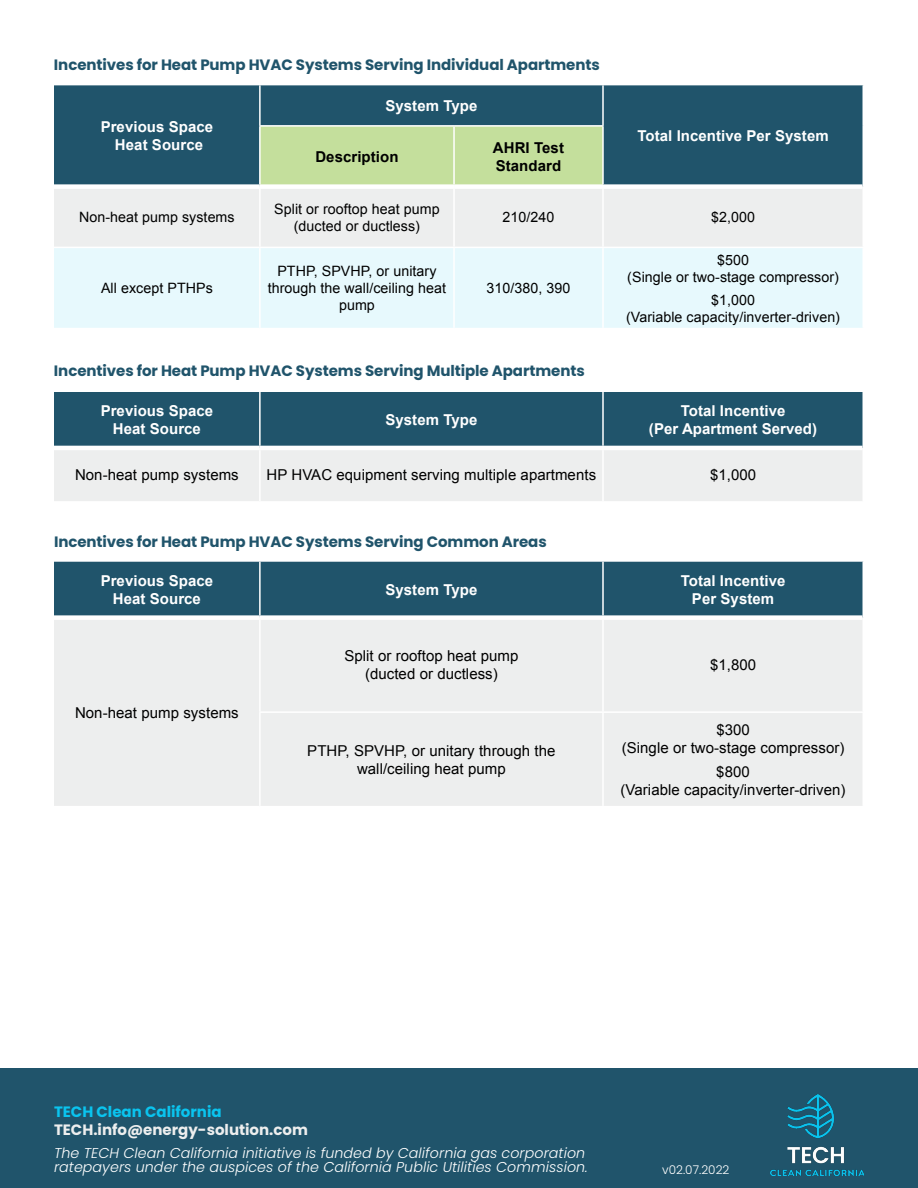
<style>
.page{position:relative;width:918px;height:1188px;background:#fff}
.page>*{position:absolute;margin:0;border:0;box-sizing:border-box;transform-origin:0 0}
.t1{font:15px/18px "Arial";letter-spacing:.005em;color:#000;text-align:center}
.t2{font:700 15px/18px "Arial";letter-spacing:.005em;color:#fff;text-align:center}
.t3{font:700 15px "Poppins";letter-spacing:-.005em;color:#20546b}
.t4{font:700 15px "Poppins";color:#edeeee}
.t5{font:700 15px/18px "Arial";letter-spacing:.005em;color:#000}
.t6{font:700 15px "Poppins";color:#0ac4ef}
.t7{font:14.25px/17.1px "Arial";letter-spacing:.005em;color:#000;text-align:center}
.t8{font:italic 300 14.25px/13.5px "Poppins";letter-spacing:.005em;color:#fff}
.t9{font:300 12px "Poppins";letter-spacing:.005em;color:#fff}
</style>
<div class="page">
<div style="left:0;top:1068px;width:918px;height:120px;background:#20546b"></div>
<img style="left:770px;top:1094px;width:94px;height:81px">
<div style="left:54px;top:562px;width:808px;height:53px;background:#20546b"></div>
<div style="left:54px;top:620px;width:808px;height:186px;background:#edeeee"></div>
<hr style="left:259px;top:562px;width:2px;height:53px;background:#fff">
<hr style="left:602px;top:562px;width:2px;height:53px;background:#fff">
<hr style="left:259px;top:620px;width:2px;height:91px;background:#fff">
<hr style="left:602px;top:620px;width:2px;height:91px;background:#fff">
<hr style="left:259px;top:711px;width:344px;height:2px;background:#fff">
<hr style="left:259px;top:713px;width:2px;height:93px;background:#fff">
<hr style="left:603px;top:711px;width:261px;height:2px;background:#fff">
<hr style="left:602px;top:713px;width:2px;height:93px;background:#fff">
<div style="left:54px;top:392px;width:808px;height:54px;background:#20546b"></div>
<div style="left:54px;top:450px;width:808px;height:51px;background:#edeeee"></div>
<hr style="left:259px;top:392px;width:2px;height:54px;background:#fff">
<hr style="left:602px;top:392px;width:2px;height:54px;background:#fff">
<hr style="left:259px;top:450px;width:2px;height:51px;background:#fff">
<hr style="left:602px;top:450px;width:2px;height:51px;background:#fff">
<div style="left:54px;top:85px;width:808px;height:99px;background:#20546b"></div>
<div style="left:261px;top:127px;width:341px;height:57px;background:#c4df9c"></div>
<div style="left:54px;top:189px;width:808px;height:58px;background:#edeeee"></div>
<div style="left:54px;top:248px;width:808px;height:80px;background:#e7f9fd"></div>
<hr style="left:259px;top:85px;width:2px;height:40px;background:#fff">
<hr style="left:602px;top:85px;width:2px;height:40px;background:#fff">
<hr style="left:259px;top:125px;width:195px;height:2px;background:#fff">
<hr style="left:259px;top:127px;width:2px;height:57px;background:#fff">
<hr style="left:454px;top:125px;width:150px;height:2px;background:#fff">
<hr style="left:453px;top:127px;width:2px;height:57px;background:#fff">
<hr style="left:602px;top:127px;width:2px;height:57px;background:#fff">
<hr style="left:259px;top:189px;width:2px;height:58px;background:#fff">
<hr style="left:453px;top:189px;width:2px;height:58px;background:#fff">
<hr style="left:602px;top:189px;width:2px;height:58px;background:#fff">
<hr style="left:259px;top:248px;width:2px;height:80px;background:#fff">
<hr style="left:453px;top:248px;width:2px;height:80px;background:#fff">
<hr style="left:602px;top:248px;width:2px;height:80px;background:#fff">
<p class="t3" style="left:54px;top:56px;width:547px">Incentives for Heat Pump HVAC Systems Serving Individual Apartments</p>
<p class="t2" style="left:101px;top:119px;width:114px">Previous Space<br>Heat Source</p>
<p class="t2" style="left:385px;top:97px;width:94px">System Type</p>
<p class="t5" style="left:315px;top:148px;width:85px">Description</p>
<p class="t5" style="left:493px;top:139px;width:73px">AHRI Test<br>Standard</p>
<p class="t2" style="left:637px;top:128px;width:193px">Total Incentive Per System</p>
<p class="t7" style="left:79px;top:209px;width:157px">Non-heat pump systems</p>
<p class="t7" style="left:274px;top:200px;width:167px">Split or rooftop heat pump (ducted or ductless)</p>
<p class="t7" style="left:503px;top:209px;width:53px">210/240</p>
<p class="t7" style="left:711px;top:209px;width:45px">$2,000</p>
<p class="t7" style="left:101px;top:280px;width:113px">All except PTHPs</p>
<p class="t7" style="left:268px;top:263px;width:180px">PTHP, SPVHP, or unitary through the wall/ceiling heat pump</p>
<p class="t7" style="left:487px;top:280px;width:85px">310/380, 390</p>
<p class="t7" style="left:627px;top:251px;width:213px">$500<br>(Single or two-stage compressor)</p>
<p class="t7" style="left:626px;top:291px;width:215px">$1,000<br>(Variable capacity/inverter-driven)</p>
<p class="t3" style="left:54px;top:362px;width:532px">Incentives for Heat Pump HVAC Systems Serving Multiple Apartments</p>
<p class="t2" style="left:101px;top:403px;width:114px">Previous Space<br>Heat Source</p>
<p class="t2" style="left:385px;top:412px;width:94px">System Type</p>
<p class="t2" style="left:649px;top:403px;width:170px">Total Incentive<br>(Per Apartment Served)</p>
<p class="t1" style="left:75px;top:466px;width:165px">Non-heat pump systems</p>
<p class="t1" style="left:267px;top:466px;width:331px">HP HVAC equipment serving multiple apartments</p>
<p class="t1" style="left:710px;top:466px;width:48px">$1,000</p>
<p class="t3" style="left:54px;top:533px;width:494px">Incentives for Heat Pump HVAC Systems Serving Common Areas</p>
<p class="t2" style="left:101px;top:572px;width:114px">Previous Space<br>Heat Source</p>
<p class="t2" style="left:385px;top:581px;width:94px">System Type</p>
<p class="t2" style="left:681px;top:572px;width:106px">Total Incentive<br>Per System</p>
<p class="t1" style="left:75px;top:703px;width:165px">Non-heat pump systems</p>
<p class="t1" style="left:344px;top:647px;width:176px">Split or rooftop heat pump (ducted or ductless)</p>
<p class="t1" style="left:710px;top:656px;width:48px">$1,800</p>
<p class="t1" style="left:307px;top:742px;width:250px">PTHP, SPVHP, or unitary through the wall/ceiling heat pump</p>
<p class="t1" style="left:622px;top:721px;width:224px">$300<br>(Single or two-stage compressor)</p>
<p class="t1" style="left:621px;top:763px;width:227px">$800<br>(Variable capacity/inverter-driven)</p>
<p class="t6" style="left:54px;top:1103px;width:169px">TECH Clean California</p>
<p class="t4" style="left:54px;top:1121px;width:256px">TECH.info@energy-solution.com</p>
<p class="t8" style="left:54px;top:1147px;width:535px">The TECH Clean California initiative is funded by California gas corporation ratepayers under the auspices of the California Public Utilities Commission.</p>
<p class="t9" style="left:662px;top:1163px;width:69px">v02.07.2022</p>
</div>
